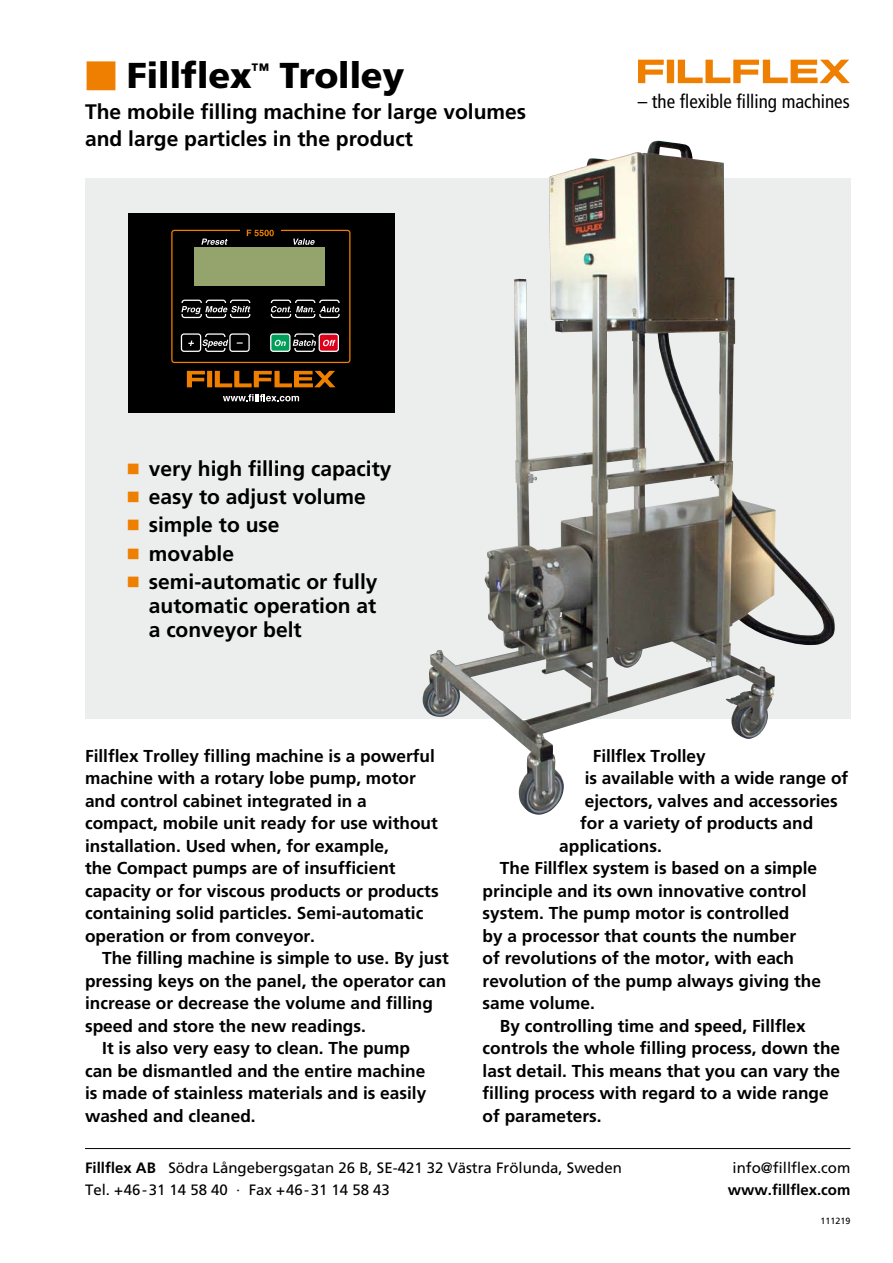
<style>
.page{position:relative;width:893px;height:1263px;background:#fff}
.page>*{position:absolute;margin:0;border:0;box-sizing:border-box;transform-origin:0 0}
.t1{font:900 36px "Frutiger";letter-spacing:-.015em;color:#000}
.t2{font:700 21px/28.2px "Frutiger";color:#000}
.t3{font:condensed 19.05px "Frutiger";color:#000}
.t4{font:700 17.25px/22.5px "Frutiger";color:#000}
.t5{font:15px "Frutiger";color:#000}
.t6{font:700 15px "Frutiger";color:#000}
.t7{font:9px "Frutiger";color:#000}
.s1{font-family:"Universal Newswith Comm Pi";font-weight:400;color:#ee7f00}
.s2{font-weight:700}
</style>
<div class="page">
<svg style="left:85px;top:179px;width:765px;height:540px;background:#d5d5d3"></svg>
<div style="left:128px;top:213px;width:266px;height:199px;background:#000"></div>
<div style="left:181px;top:300px;width:21px;height:18px;border:1px solid #fff;border-radius:3px"></div>
<div style="left:178px;top:303px;width:26px;height:11px;background:#000"></div>
<div style="left:206px;top:300px;width:20px;height:18px;border:1px solid #fff;border-radius:3px"></div>
<div style="left:202px;top:303px;width:28px;height:11px;background:#000"></div>
<div style="left:230px;top:300px;width:20px;height:18px;border:1px solid #fff;border-radius:3px"></div>
<div style="left:229px;top:303px;width:25px;height:11px;background:#000"></div>
<svg style="left:181px;top:306px;width:69px;height:8px"></svg>
<div style="left:181px;top:333px;width:20px;height:19px;border:1px solid #fff;border-radius:3px"></div>
<svg style="left:188px;top:341px;width:6px;height:5px"></svg>
<div style="left:205px;top:333px;width:20px;height:19px;border:1px solid #fff;border-radius:3px"></div>
<div style="left:203px;top:337px;width:24px;height:11px;background:#000"></div>
<svg style="left:202px;top:339px;width:26px;height:9px"></svg>
<div style="left:229px;top:333px;width:21px;height:19px;border:1px solid #fff;border-radius:3px"></div>
<svg style="left:237px;top:342px;width:6px;height:2px"></svg>
<svg style="left:201px;top:239px;width:27px;height:6px"></svg>
<div style="left:271px;top:300px;width:20px;height:18px;border:1px solid #fff;border-radius:3px"></div>
<div style="left:267px;top:303px;width:28px;height:11px;background:#000"></div>
<div style="left:295px;top:300px;width:20px;height:18px;border:1px solid #fff;border-radius:3px"></div>
<svg style="left:295px;top:303px;width:20px;height:11px"></svg>
<div style="left:319px;top:300px;width:21px;height:18px;border:1px solid #fff;border-radius:3px"></div>
<div style="left:315px;top:303px;width:28px;height:11px;background:#000"></div>
<svg style="left:271px;top:306px;width:69px;height:6px"></svg>
<div style="left:271px;top:334px;width:19px;height:17px;background:#009f59;border-radius:3px"></div>
<div style="left:270px;top:333px;width:21px;height:19px;border:1px solid #fff;border-radius:3px"></div>
<svg style="left:274px;top:340px;width:12px;height:6px"></svg>
<div style="left:294px;top:333px;width:21px;height:19px;border:1px solid #fff;border-radius:3px"></div>
<div style="left:292px;top:337px;width:25px;height:11px;background:#000"></div>
<svg style="left:293px;top:340px;width:23px;height:6px"></svg>
<div style="left:319px;top:334px;width:19px;height:17px;background:#dd001b;border-radius:3px"></div>
<div style="left:319px;top:333px;width:20px;height:19px;border:1px solid #fff;border-radius:3px"></div>
<svg style="left:323px;top:340px;width:12px;height:6px"></svg>
<svg style="left:293px;top:239px;width:22px;height:6px"></svg>
<div style="left:195px;top:247px;width:130px;height:39px;background:#94a46c"></div>
<div style="left:171px;top:230px;width:179px;height:133px;border:1px solid #ee7f00;border-radius:3px"></div>
<div style="left:240px;top:218px;width:40px;height:19px;background:#000"></div>
<svg style="left:247px;top:230px;width:27px;height:6px"></svg>
<svg style="left:223px;top:394px;width:76px;height:7px"></svg>
<svg style="left:187px;top:371px;width:18px;height:16px"></svg>
<div style="left:207px;top:371px;width:5px;height:16px;background:#ee7f00"></div>
<svg style="left:215px;top:371px;width:120px;height:16px"></svg>
<svg style="left:638px;top:60px;width:212px;height:24px"></svg>
<svg style="left:638px;top:60px;width:26px;height:23px"></svg>
<div style="left:667px;top:60px;width:7px;height:23px;background:#ee7f00"></div>
<svg style="left:678px;top:60px;width:172px;height:23px"></svg>
<hr style="left:85px;top:1148px;width:765px;height:1px;background:#000">
<img style="left:423px;top:141px;width:234px;height:623px">
<h1 class="t1" style="left:85px;top:53px;width:321px"><span class="s1">m</span> Fillflex<sup>™</sup> Trolley</h1>
<p class="t2" style="left:85px;top:98px;width:443px;line-height:27px">The mobile filling machine for large volumes and large particles in the product</p>
<p class="t3" style="left:638px;top:90px;width:213px">– the flexible filling machines</p>
<p class="t2" style="left:128px;top:454px;width:265px"><span class="s1">n</span> very high filling capacity <span class="s1">n</span> easy to adjust volume<br><span class="s1">n</span> simple to use<br><span class="s1">n</span> movable<br><span class="s1">n</span> semi-automatic or fully</p>
<p class="t2" style="left:149px;top:593px;width:229px;line-height:24px">automatic operation at a conveyor belt</p>
<p class="t4" style="left:85px;top:744px;width:355px">Fillflex Trolley filling machine is a powerful machine with a rotary lobe pump, motor and control cabinet integrated in a compact, mobile unit ready for use without installation. Used when, for example,<br>the Compact pumps are of insufficient capacity or for viscous products or products containing solid particles. Semi-automatic operation or from conveyor.</p>
<p class="t4" style="left:102px;top:947px;width:348px">The filling machine is simple to use. By just</p>
<p class="t4" style="left:85px;top:969px;width:363px">pressing keys on the panel, the operator can</p>
<p class="t4" style="left:85px;top:992px;width:349px">increase or decrease the volume and filling</p>
<p class="t4" style="left:85px;top:1014px;width:282px">speed and store the new readings.</p>
<p class="t4" style="left:102px;top:1037px;width:309px">It is also very easy to clean. The pump</p>
<p class="t4" style="left:85px;top:1059px;width:342px">can be dismantled and the entire machine</p>
<p class="t4" style="left:85px;top:1082px;width:343px">is made of stainless materials and is easily</p>
<p class="t4" style="left:85px;top:1104px;width:172px">washed and cleaned.</p>
<p class="t4" style="left:593px;top:744px;width:114px">Fillflex Trolley</p>
<p class="t4" style="left:585px;top:767px;width:265px">is available with a wide range of</p>
<p class="t4" style="left:585px;top:789px;width:255px">ejectors, valves and accessories</p>
<p class="t4" style="left:580px;top:812px;width:234px">for a variety of products and</p>
<p class="t4" style="left:559px;top:834px;width:104px">applications.</p>
<p class="t4" style="left:500px;top:857px;width:319px">The Fillflex system is based on a simple</p>
<p class="t4" style="left:483px;top:879px;width:325px">principle and its own innovative control</p>
<p class="t4" style="left:483px;top:902px;width:308px">system. The pump motor is controlled</p>
<p class="t4" style="left:483px;top:924px;width:315px">by a processor that counts the number</p>
<p class="t4" style="left:483px;top:947px;width:313px">of revolutions of the motor, with each</p>
<p class="t4" style="left:483px;top:969px;width:340px">revolution of the pump always giving the</p>
<p class="t4" style="left:483px;top:992px;width:114px">same volume.</p>
<p class="t4" style="left:500px;top:1014px;width:307px">By controlling time and speed, Fillflex</p>
<p class="t4" style="left:483px;top:1037px;width:359px">controls the whole filling process, down the</p>
<p class="t4" style="left:483px;top:1059px;width:359px">last detail. This means that you can vary the</p>
<p class="t4" style="left:483px;top:1082px;width:348px">filling process with regard to a wide range</p>
<p class="t4" style="left:483px;top:1104px;width:120px">of parameters.</p>
<p class="t5" style="left:85px;top:1159px;width:538px"><span class="s2">Fillflex AB</span> Södra Långebergsgatan 26 B, SE-421 32 Västra Frölunda, Sweden</p>
<p class="t5" style="left:733px;top:1159px;width:119px">info@fillflex.com</p>
<p class="t5" style="left:85px;top:1181px;width:306px">Tel. +46-31 14 58 40 · Fax +46-31 14 58 43</p>
<p class="t6" style="left:728px;top:1181px;width:124px">www.fillflex.com</p>
<p class="t7" style="left:820px;top:1215px;width:32px">111219</p>
</div>
